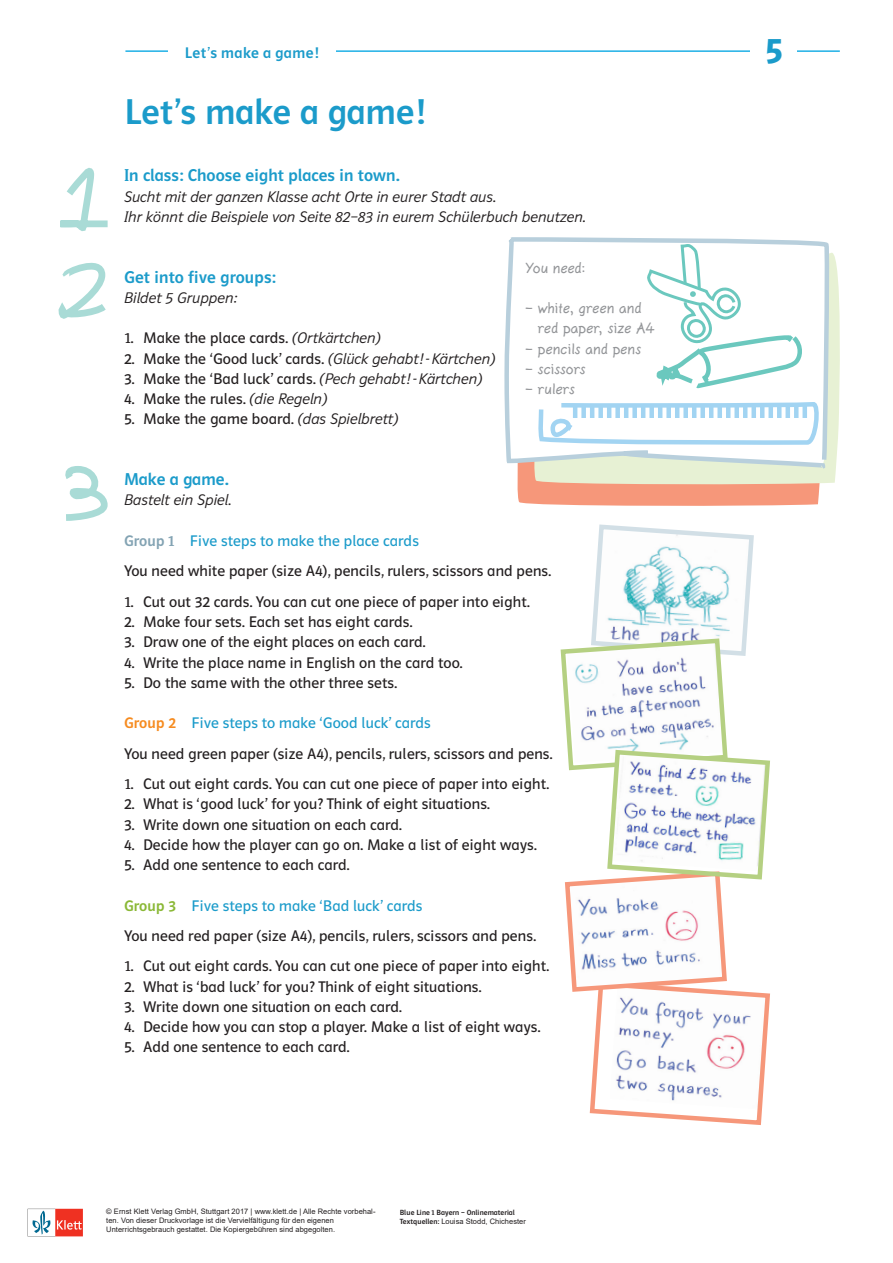
<style>
.page{position:relative;width:893px;height:1263px;background:#fff}
.page>*{position:absolute;margin:0;border:0;box-sizing:border-box;transform-origin:0 0}
.t1{font:36px "Polo Basis TB Krftg";letter-spacing:.005em;color:#1b9bca}
.t2{font:36px "Polo Basis TB Hfett";color:#1b9bca}
.t3{font:17.25px "Polo Basis TB Krftg";letter-spacing:.005em;color:#1b9bca}
.t4{font:15.45px/30.3px "Polo Basis TB Buch";letter-spacing:.005em;color:#231f20}
.t5{font:15.45px/20.2px "Polo Basis TB Leicht Kursiv";letter-spacing:.005em;color:#231f20}
.t6{font:15.45px "Polo Basis TB Krftg";letter-spacing:.03em;color:#1b9bca}
.t7{font:13.5px/20.2px "Handschrift";letter-spacing:.01em;color:#939598}
.t8{font:7.5px/9px "Arial";letter-spacing:.005em;color:#231f20}
.t9{font:7.5px "Polo Basis TB Krftg";letter-spacing:.005em;color:#231f20}
.s1{font-family:"Polo Basis TB Buch"}
.s2{font-family:"Polo Basis TB Leicht Kursiv"}
.s3{font-family:"Polo Basis TB Krftg";color:#83a3b3}
.s4{color:#1b9bca}
.s5{font-family:"Polo Basis TB Krftg";color:#f68b1f}
.s6{font-family:"Polo Basis TB Krftg";color:#8ab836}
.s7{font-family:"Polo Basis TB Krftg"}
</style>
<div class="page">
<svg style="left:28px;top:1209px;width:55px;height:27px"></svg>
<hr style="left:125px;top:50px;width:715px;height:2px;background:#1fb0e6">
<div style="left:168px;top:0;width:168px;height:62px;background:#fff"></div>
<div style="left:750px;top:0;width:47px;height:62px;background:#fff"></div>
<svg style="left:560px;top:524px;width:210px;height:601px"></svg>
<svg style="left:65px;top:466px;width:43px;height:55px"></svg>
<svg style="left:58px;top:169px;width:50px;height:150px"></svg>
<svg style="left:518px;top:496px;width:301px;height:10px;background:#f69f84"></svg>
<svg style="left:828px;top:253px;width:12px;height:230px;background:#e8f1da"></svg>
<svg style="left:504px;top:237px;width:324px;height:259px"></svg>
<svg style="left:645px;top:239px;width:157px;height:151px"></svg>
<p class="t6" style="left:185px;top:44px;width:135px">Let<span class="s1">’</span>s make a game!</p>
<h1 class="t2" style="left:765px;top:29px;width:19px">5</h1>
<h1 class="t1" style="left:125px;top:92px;width:303px">Let’s make a game!</h1>
<p class="t3" style="left:124px;top:166px;width:277px">In class: Choose eight places in town.</p>
<p class="t5" style="left:124px;top:187px;width:463px">Sucht mit der ganzen Klasse acht Orte in eurer Stadt aus.<br>Ihr könnt die Beispiele von Seite 82–83 in eurem Schülerbuch benutzen.</p>
<p class="t3" style="left:124px;top:267px;width:154px">Get into five groups:</p>
<p class="t5" style="left:124px;top:288px;width:115px">Bildet 5 Gruppen:</p>
<p class="t4" style="left:124px;top:323px;width:258px">1. Make the place cards. <span class="s2">(Ortkärtchen)</span></p>
<p class="t4" style="left:124px;top:344px;width:373px">2. Make the ‘Good luck’ cards. <span class="s2">(Glück gehabt!- Kärtchen)</span></p>
<p class="t4" style="left:124px;top:364px;width:360px">3. Make the ‘Bad luck’ cards. <span class="s2">(Pech gehabt!- Kärtchen)</span></p>
<p class="t4" style="left:124px;top:384px;width:204px">4. Make the rules. <span class="s2">(die Regeln)</span></p>
<p class="t4" style="left:124px;top:404px;width:276px">5. Make the game board. <span class="s2">(das Spielbrett)</span></p>
<p class="t7" style="left:526px;top:257px;width:61px">You need:</p>
<p class="t7" style="left:538px;top:298px;width:118px;text-indent:-12px">– white, green and red paper, size A4</p>
<p class="t7" style="left:526px;top:338px;width:117px">– pencils and pens</p>
<p class="t7" style="left:526px;top:359px;width:62px">– scissors</p>
<p class="t7" style="left:526px;top:379px;width:51px">– rulers</p>
<p class="t3" style="left:124px;top:470px;width:106px">Make a game.</p>
<p class="t5" style="left:124px;top:490px;width:109px">Bastelt ein Spiel.</p>
<p class="t4" style="left:124px;top:526px;width:429px"><span class="s3">Group 1</span> <span class="s4">Five steps to make the place cards<br></span>You need white paper (size A4), pencils, rulers, scissors and pens.</p>
<p class="t4" style="left:124px;top:587px;width:407px">1. Cut out 32 cards. You can cut one piece of paper into eight.</p>
<p class="t4" style="left:124px;top:607px;width:290px">2. Make four sets. Each set has eight cards.</p>
<p class="t4" style="left:124px;top:627px;width:303px">3. Draw one of the eight places on each card.</p>
<p class="t4" style="left:124px;top:647px;width:340px">4. Write the place name in English on the card too.</p>
<p class="t4" style="left:124px;top:668px;width:275px">5. Do the same with the other three sets.</p>
<p class="t4" style="left:124px;top:708px;width:430px"><span class="s5">Group 2</span> <span class="s4">Five steps to make ‘Good luck’ cards<br></span>You need green paper (size A4), pencils, rulers, scissors and pens.</p>
<p class="t4" style="left:124px;top:769px;width:427px">1. Cut out eight cards. You can cut one piece of paper into eight.</p>
<p class="t4" style="left:124px;top:789px;width:368px">2. What is ‘good luck’ for you? Think of eight situations.</p>
<p class="t4" style="left:124px;top:809px;width:279px">3. Write down one situation on each card.</p>
<p class="t4" style="left:124px;top:830px;width:414px">4. Decide how the player can go on. Make a list of eight ways.</p>
<p class="t4" style="left:124px;top:850px;width:227px">5. Add one sentence to each card.</p>
<p class="t4" style="left:124px;top:890px;width:414px"><span class="s6">Group 3</span> <span class="s4">Five steps to make ‘Bad luck’ cards<br></span>You need red paper (size A4), pencils, rulers, scissors and pens.</p>
<p class="t4" style="left:124px;top:951px;width:427px">1. Cut out eight cards. You can cut one piece of paper into eight.</p>
<p class="t4" style="left:124px;top:971px;width:359px">2. What is ‘bad luck’ for you? Think of eight situations.</p>
<p class="t4" style="left:124px;top:992px;width:279px">3. Write down one situation on each card.</p>
<p class="t4" style="left:124px;top:1012px;width:418px">4. Decide how you can stop a player. Make a list of eight ways.</p>
<p class="t4" style="left:124px;top:1032px;width:227px">5. Add one sentence to each card.</p>
<p class="t8" style="left:106px;top:1207px;width:271px">© Ernst Klett Verlag GmbH, Stuttgart 2017 | www.klett.de | Alle Rechte vorbehal&shy;ten. Von dieser Druckvorlage ist die Vervielfältigung für den eigenen<br>Unterrichtsgebrauch gestattet. Die Kopiergebühren sind abgegolten.</p>
<p class="t9" style="left:400px;top:1209px;width:117px">Blue Line 1 Bayern – Onlinematerial</p>
<p class="t8" style="left:400px;top:1217px;width:128px"><span class="s7">Textquellen:</span> Louisa Stodd, Chichester</p>
</div>
